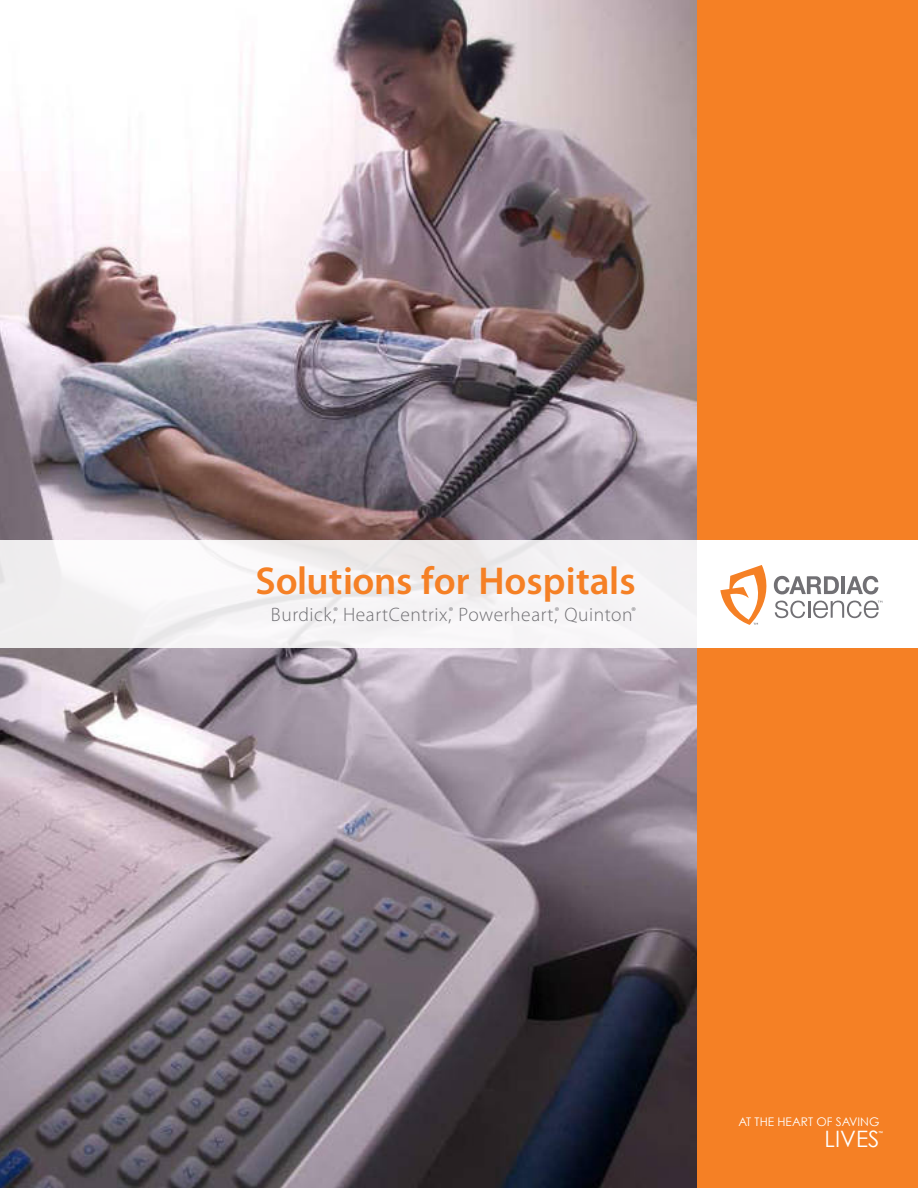
<style>
.page{position:relative;width:918px;height:1188px;background:#fff}
.page>*{position:absolute;margin:0;border:0;box-sizing:border-box;transform-origin:0 0}
.t1{font:600 39px "Myriad Pro";color:#f58025}
.t2{font:22.65px "Century Gothic";color:#fff}
.t3{font:300 19.5px "Myriad Pro";letter-spacing:.03em;color:#717074}
.t4{font:11.85px "Century Gothic";color:#fff}
.t5{font:7.2px "Myriad Pro";color:#fff}
</style>
<div class="page">
<div style="left:696px;top:0;width:222px;height:540px;background:#f58025"></div>
<div style="left:696px;top:648px;width:222px;height:540px;background:#f58025"></div>
<img style="left:0;top:0;width:696px;height:1188px">
<div style="left:0;top:540px;width:696px;height:108px;background:linear-gradient(to right,#f4f2f3,#f4f2f4)"></div>
<svg style="left:720px;top:565px;width:162px;height:60px"></svg>
<h1 class="t1" style="left:255px;top:566px;width:382px">Solutions for Hospitals</h1>
<p class="t3" style="left:271px;top:607px;width:366px">Burdick,<sup>®</sup> HeartCentrix,<sup>®</sup> Powerheart,<sup>®</sup> Quinton<sup>®</sup></p>
<p class="t4" style="left:738px;top:1115px;width:143px">AT THE HEART OF SAVING</p>
<p class="t2" style="left:825px;top:1126px;width:56px">LIVES</p>
<p class="t5" style="left:878px;top:1130px;width:6px">™</p>
</div>
